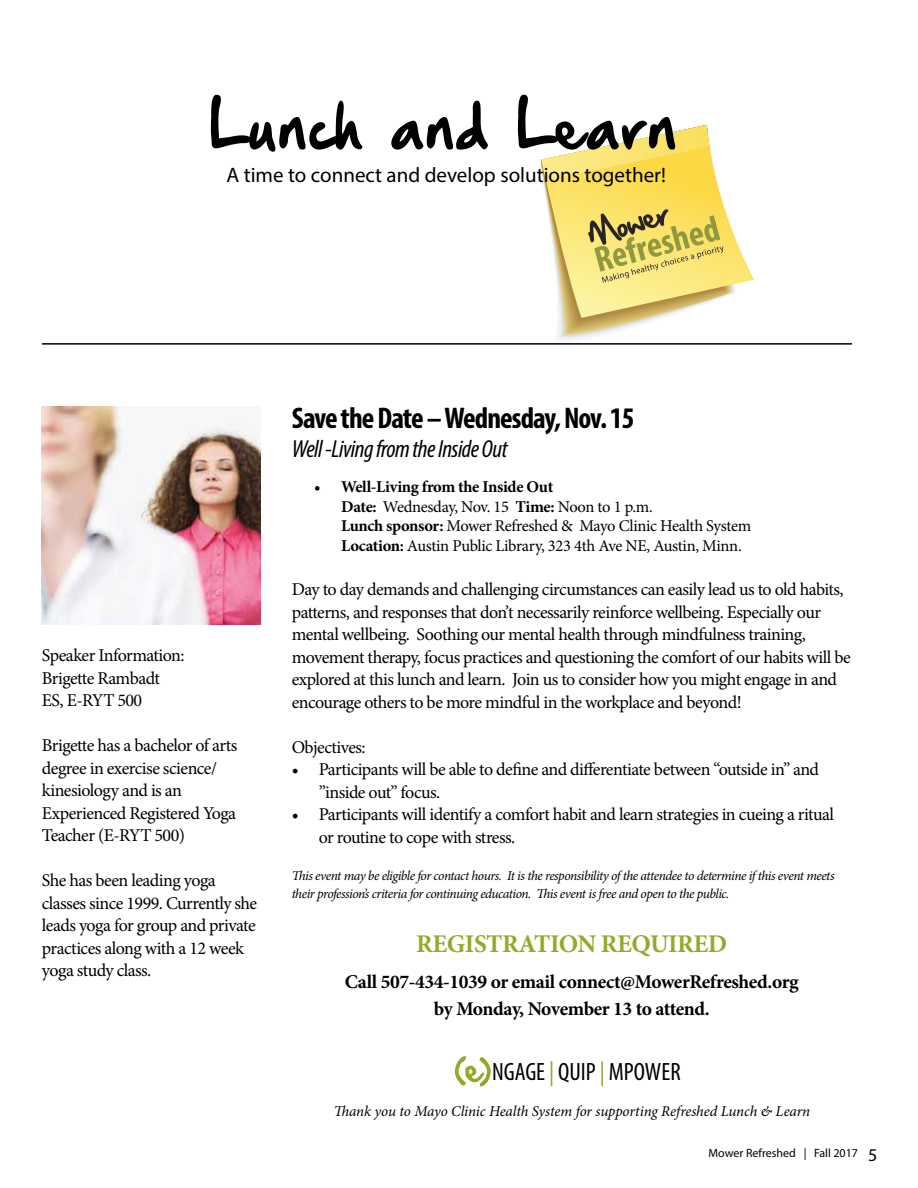
<style>
.page{position:relative;width:918px;height:1188px;background:#fff}
.page>*{position:absolute;margin:0;border:0;box-sizing:border-box;transform-origin:0 0}
.t1{font:54px "Hand Of Sean Demo";color:#000}
.t2{font:700 condensed 30px "Myriad Pro";letter-spacing:-.03em;color:#000}
.t3{font:700 25.5px "Minion Pro";letter-spacing:-.02em;color:#95a929}
.t4{font:condensed 25.2px "Myriad Pro";color:#000}
.t5{font:italic condensed 24.75px "Myriad Pro";letter-spacing:-.02em;color:#000}
.t6{font:21px "Myriad Pro";color:#000}
.t7{font:700 19.5px/27px "Minion Pro";letter-spacing:-.02em;color:#000;text-align:center}
.t8{font:18px/22.5px "Minion Pro";letter-spacing:-.03em;color:#000}
.t9{font:16.5px/19.8px "Minion Pro";letter-spacing:-.02em;color:#000}
.t10{font:italic 15px "Minion Pro";letter-spacing:-.01em;color:#000}
.t11{font:italic 13.5px/18px "Minion Pro";letter-spacing:-.04em;color:#000}
.t12{font:12px "Myriad Pro";color:#000}
.s1{font-weight:700}
.s2{color:#94a82a}
.s3{font-size:18px}
</style>
<div class="page">
<svg style="left:540px;top:124px;width:214px;height:217px"></svg>
<hr style="left:42px;top:343px;width:810px;height:2px;background:#000">
<svg style="left:455px;top:1056px;width:36px;height:30px"></svg>
<img style="left:42px;top:407px;width:218px;height:218px">
<h1 class="t1" style="left:209px;top:99px;width:470px">Lunch and Learn</h1>
<p class="t6" style="left:226px;top:162px;width:441px">A time to connect and develop solutions together!</p>
<h2 class="t2" style="left:292px;top:399px;width:344px">Save the Date – Wednesday, Nov. 15</h2>
<h3 class="t5" style="left:292px;top:434px;width:217px">Well -Living from the Inside Out</h3>
<p class="t8" style="left:42px;top:644px;width:144px">Speaker Information:<br>Brigette Rambadt<br>ES, E-RYT 500</p>
<p class="t8" style="left:42px;top:734px;width:197px">Brigette has a bachelor of arts degree in exercise science/ kinesiology and is an<br>Experienced Registered Yoga<br>Teacher (E-RYT 500)</p>
<p class="t8" style="left:42px;top:869px;width:217px">She has been leading yoga classes since 1999. Currently she leads yoga for group and private practices along with a 12 week yoga study class.</p>
<p class="t9" style="left:341px;top:477px;width:412px;text-indent:-27px"><span class="s1">• Well-Living from the Inside Out<br>Date:</span> Wednesday, Nov. 15 <span class="s1">Time:</span> Noon to 1 p.m.<br><span class="s1">Lunch sponsor:</span> Mower Refreshed &amp; Mayo Clinic Health System <span class="s1">Location:</span> Austin Public Library, 323 4th Ave NE, Austin, Minn.</p>
<p class="t8" style="left:292px;top:578px;width:561px">Day to day demands and challenging circumstances can easily lead us to old habits, patterns, and responses that don’t necessarily reinforce wellbeing. Especially our mental wellbeing. Soothing our mental health through mindfulness training, movement therapy, focus practices and questioning the comfort of our habits will be explored at this lunch and learn. Join us to consider how you might engage in and encourage others to be more mindful in the workplace and beyond!</p>
<p class="t8" style="left:292px;top:736px;width:76px">Objectives:</p>
<p class="t8" style="left:319px;top:758px;width:502px;text-indent:-27px">• Participants will be able to define and differentiate between “outside in” and ”inside out” focus.</p>
<p class="t8" style="left:319px;top:803px;width:517px;text-indent:-27px">• Participants will identify a comfort habit and learn strategies in cueing a ritual or routine to cope with stress.</p>
<p class="t11" style="left:292px;top:867px;width:544px">This event may be eligible for contact hours. It is the responsibility of the attendee to determine if this event meets their profession’s criteria for continuing education. This event is free and open to the public.</p>
<h3 class="t3" style="left:416px;top:926px;width:313px">REGISTRATION REQUIRED</h3>
<p class="t7" style="left:345px;top:968px;width:455px">Call 507-434-1039 or email connect@MowerRefreshed.org by Monday, November 13 to attend.</p>
<h3 class="t4" style="left:492px;top:1058px;width:190px">NGAGE <span class="s2">|</span> QUIP <span class="s2">|</span> MPOWER</h3>
<p class="t10" style="left:334px;top:1101px;width:478px">Thank you to Mayo Clinic Health System for supporting Refreshed Lunch &amp; Learn</p>
<p class="t12" style="left:709px;top:1146px;width:170px">Mower Refreshed | Fall 2017 <span class="s3">5</span></p>
</div>
